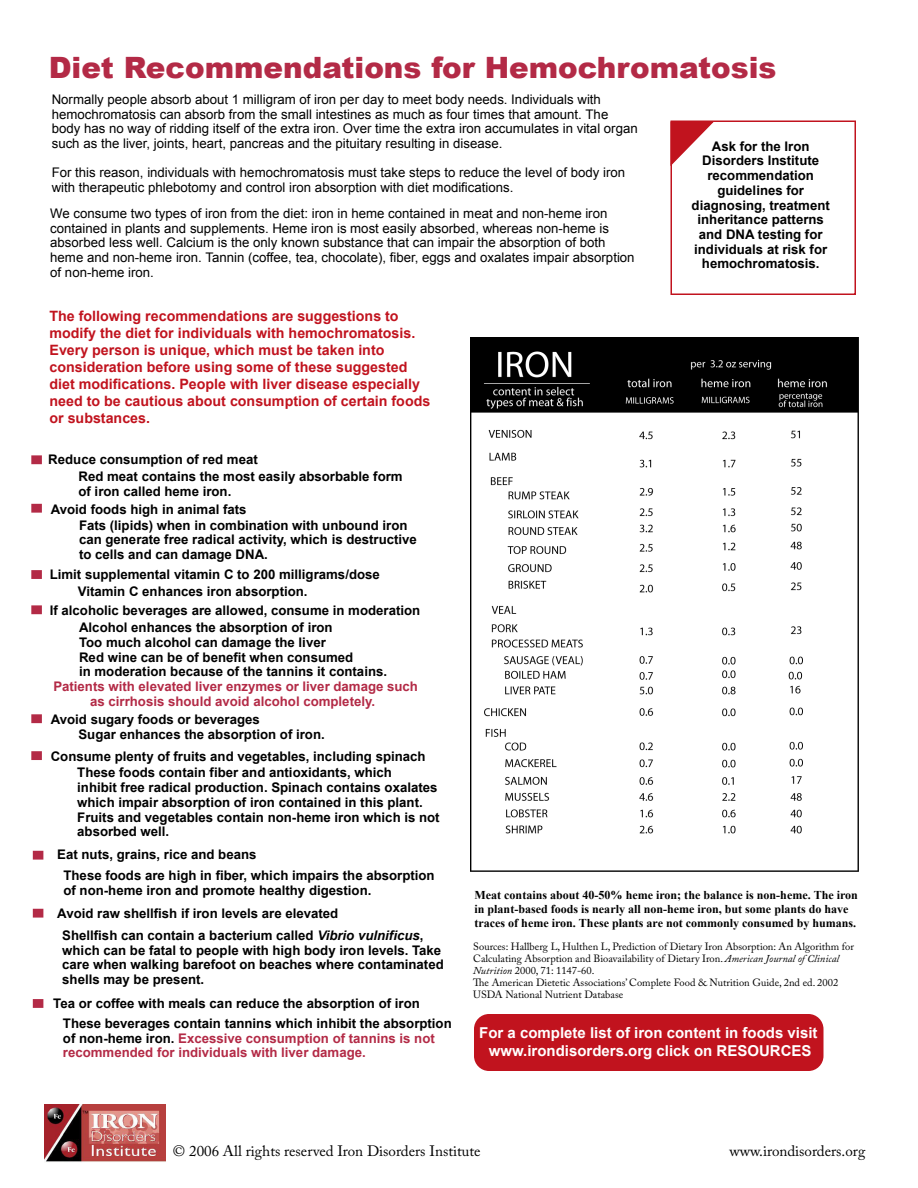
<style>
.page{position:relative;width:918px;height:1188px;background:#fff}
.page>*{position:absolute;margin:0;border:0;box-sizing:border-box;transform-origin:0 0}
.t1{font:900 29.4px "Arial";color:#b32a46}
.t2{font:700 15px/18px "Arial";color:#fff;text-align:center}
.t3{font:15px "Adobe Caslon Pro";color:#000}
.t4{font:700 14.25px/17.1px "Arial";color:#c1131e}
.t5{font:700 13.2px/14.7px "Arial";color:#000}
.t6{font:13.2px/14.7px "Arial";color:#000}
.t7{font:700 13.2px/14.7px "Arial";color:#b32a46}
.t8{font:700 12px/14.4px "Times New Roman";color:#000}
.t9{font:10.5px/12px "Adobe Caslon Pro";color:#000}
.s1{font-style:italic}
.s2{color:#000}
</style>
<div class="page">
<div style="left:474px;top:1014px;width:350px;height:57px;background:#c1131e"></div>
<div style="left:31px;top:570px;width:11px;height:9px;background:#b32a46"></div>
<div style="left:31px;top:605px;width:11px;height:9px;background:#b32a46"></div>
<div style="left:31px;top:751px;width:11px;height:9px;background:#b32a46"></div>
<div style="left:31px;top:714px;width:11px;height:9px;background:#b32a46"></div>
<div style="left:33px;top:851px;width:10px;height:9px;background:#b32a46"></div>
<div style="left:33px;top:909px;width:10px;height:9px;background:#b32a46"></div>
<div style="left:33px;top:999px;width:10px;height:9px;background:#b32a46"></div>
<div style="left:31px;top:455px;width:11px;height:9px;background:#b32a46"></div>
<div style="left:31px;top:504px;width:11px;height:9px;background:#b32a46"></div>
<div style="left:670px;top:121px;width:186px;height:174px;border:2px solid #c1131e"></div>
<svg style="left:670px;top:121px;width:44px;height:45px"></svg>
<img style="left:44px;top:1104px;width:121px;height:58px">
<img style="left:470px;top:338px;width:388px;height:533px">
<h1 class="t1" style="left:49px;top:47px;width:729px">Diet Recommendations for Hemochromatosis</h1>
<p class="t6" style="left:52px;top:92px;width:588px">Normally people absorb about 1 milligram of iron per day to meet body needs. Individuals with hemochromatosis can absorb from the small intestines as much as four times that amount. The body has no way of ridding itself of the extra iron. Over time the extra iron accumulates in vital organ such as the liver, joints, heart, pancreas and the pituitary resulting in disease.</p>
<p class="t6" style="left:52px;top:166px;width:575px">For this reason, individuals with hemochromatosis must take steps to reduce the level of body iron with therapeutic phlebotomy and control iron absorption with diet modifications.</p>
<p class="t6" style="left:50px;top:206px;width:586px">We consume two types of iron from the diet: iron in heme contained in meat and non-heme iron contained in plants and supplements. Heme iron is most easily absorbed, whereas non-heme is absorbed less well. Calcium is the only known substance that can impair the absorption of both heme and non-heme iron. Tannin (coffee, tea, chocolate), fiber, eggs and oxalates impair absorption of non-heme iron.</p>
<p class="t4" style="left:50px;top:308px;width:382px">The following recommendations are suggestions to modify the diet for individuals with hemochromatosis.<br>Every person is unique, which must be taken into consideration before using some of these suggested diet modifications. People with liver disease especially need to be cautious about consumption of certain foods or substances.</p>
<p class="t5" style="left:48px;top:452px;width:211px">Reduce consumption of red meat</p>
<p class="t5" style="left:78px;top:470px;width:326px">Red meat contains the most easily absorbable form of iron called heme iron.</p>
<p class="t5" style="left:79px;top:518px;width:340px">Fats (lipids) when in combination with unbound iron can generate free radical activity, which is destructive to cells and can damage DNA.</p>
<p class="t5" style="left:51px;top:502px;width:197px">Avoid foods high in animal fats</p>
<p class="t5" style="left:78px;top:566px;width:304px;line-height:17px;text-indent:-28px">Limit supplemental vitamin C to 200 milligrams/dose<br>Vitamin C enhances iron absorption.</p>
<p class="t5" style="left:50px;top:604px;width:372px">If alcoholic beverages are allowed, consume in moderation</p>
<p class="t5" style="left:79px;top:621px;width:310px">Alcohol enhances the absorption of iron<br>Too much alcohol can damage the liver<br>Red wine can be of benefit when consumed<br>in moderation because of the tannins it contains.</p>
<p class="t7" style="left:53px;top:679px;width:366px;text-align:center">Patients with elevated liver enzymes or liver damage such as cirrhosis should avoid alcohol completely.</p>
<p class="t5" style="left:51px;top:713px;width:211px">Avoid sugary foods or beverages</p>
<p class="t5" style="left:78px;top:727px;width:248px">Sugar enhances the absorption of iron.</p>
<p class="t5" style="left:51px;top:749px;width:376px">Consume plenty of fruits and vegetables, including spinach</p>
<p class="t5" style="left:77px;top:766px;width:364px">These foods contain fiber and antioxidants, which<br>inhibit free radical production. Spinach contains oxalates which impair absorption of iron contained in this plant.<br>Fruits and vegetables contain non-heme iron which is not absorbed well.</p>
<p class="t5" style="left:57px;top:848px;width:201px">Eat nuts, grains, rice and beans</p>
<p class="t5" style="left:692px;top:139px;width:140px;text-align:center">Ask for the Iron<br>Disorders Institute recommendation guidelines for diagnosing, treatment inheritance patterns and DNA testing for individuals at risk for hemochromatosis.</p>
<p class="t5" style="left:63px;top:868px;width:373px">These foods are high in fiber, which impairs the absorption of non-heme iron and promote healthy digestion.</p>
<p class="t5" style="left:62px;top:929px;width:383px">Shellfish can contain a bacterium called <span class="s1">Vibrio vulnificus</span>, which can be fatal to people with high body iron levels. Take care when walking barefoot on beaches where contaminated shells may be present.</p>
<p class="t5" style="left:57px;top:907px;width:283px">Avoid raw shellfish if iron levels are elevated</p>
<p class="t5" style="left:53px;top:996px;width:368px">Tea or coffee with meals can reduce the absorption of iron</p>
<p class="t7" style="left:63px;top:1016px;width:390px"><span class="s2">These beverages contain tannins which inhibit the absorption of non-heme iron.</span> Excessive consumption of tannins is not recommended for individuals with liver damage.</p>
<p class="t8" style="left:475px;top:887px;width:385px">Meat contains about 40-50% heme iron; the balance is non-heme. The iron in plant-based foods is nearly all non-heme iron, but some plants do have traces of heme iron. These plants are not commonly consumed by humans.</p>
<p class="t9" style="left:473px;top:941px;width:382px">Sources: Hallberg L, Hulthen L, Prediction of Dietary Iron Absorption: An Algorithm for Calculating Absorption and Bioavailability of Dietary Iron. <span class="s1">American Journal of Clinical Nutrition</span> 2000, 71: 1147-60.<br>The American Dietetic Associations’ Complete Food &amp; Nutrition Guide, 2nd ed. 2002<br>USDA National Nutrient Database</p>
<p class="t2" style="left:479px;top:1024px;width:340px">For a complete list of iron content in foods visit www.irondisorders.org click on RESOURCES</p>
<p class="t3" style="left:173px;top:1142px;width:309px">© 2006 All rights reserved Iron Disorders Institute</p>
<p class="t3" style="left:729px;top:1142px;width:137px">www.irondisorders.org</p>
</div>
